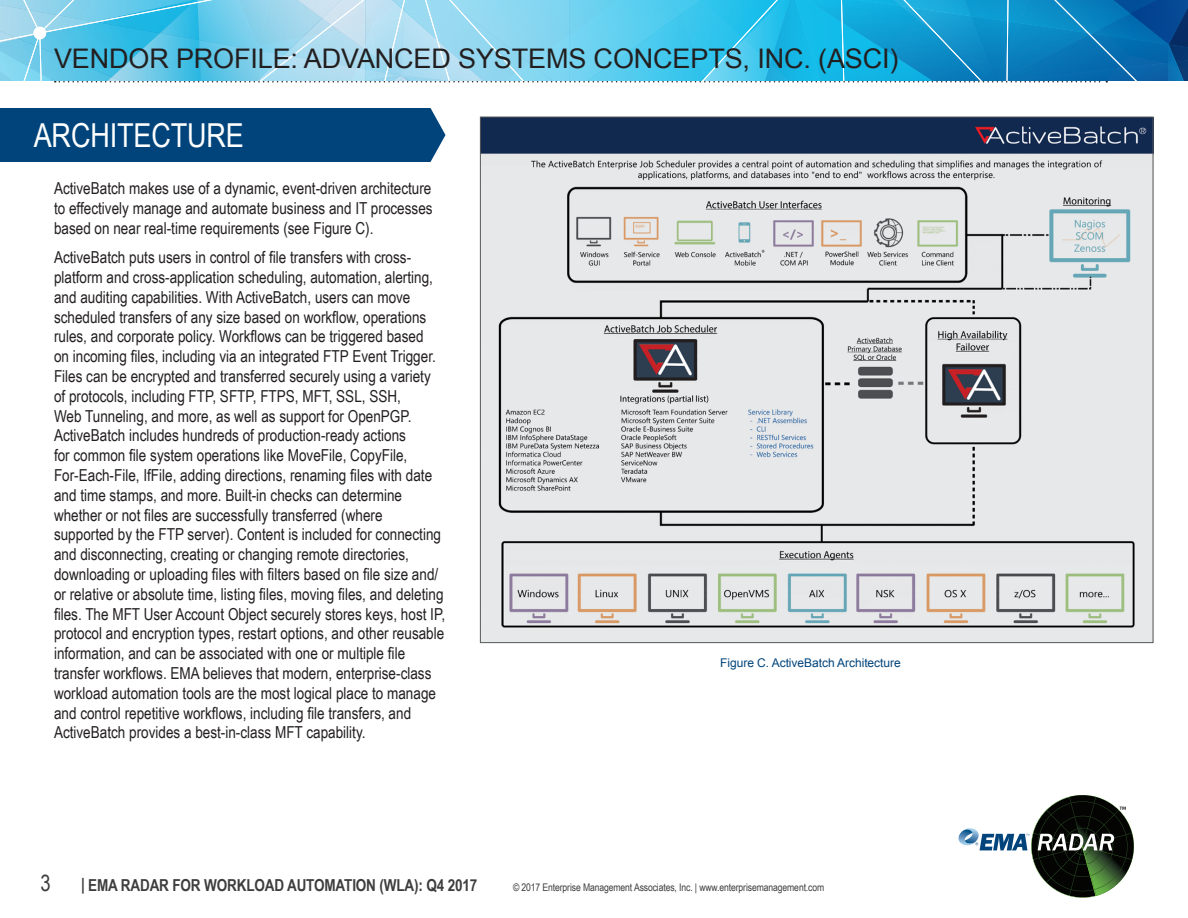
<style>
.page{position:relative;width:1188px;height:918px;background:#fff}
.page>*{position:absolute;margin:0;border:0;box-sizing:border-box;transform-origin:0 0}
.ARROW_HEADER{font:33px "Arial Narrow";letter-spacing:-.005em;color:#fff}
.t1{font:27px "Arial";letter-spacing:-.005em;color:#231f20}
.t2{font:22.5px "Arial Narrow";color:#3e3e3f}
.t3{font:16.5px/19.8px "Arial Narrow";color:#231f20;text-align:justify}
.t4{font:700 16.5px "Arial Narrow";letter-spacing:-.01em;color:#3e3e3f}
.Captions{font:12px "Arial";letter-spacing:-.005em;color:#00447b}
.t5{font:10.5px "Arial Narrow";letter-spacing:-.01em;color:#3e3e3f}
</style>
<div class="page">
<svg style="left:0;top:0;width:1188px;height:82px;background:#55bae0"></svg>
<svg style="left:958px;top:795px;width:176px;height:103px"></svg>
<img style="left:482px;top:119px;width:669px;height:522px">
<div style="left:0;top:108px;width:446px;height:54px;background:#00447b"></div>
<h2 class="t1" style="left:54px;top:40px;width:846px">VENDOR PROFILE: ADVANCED SYSTEMS CONCEPTS, INC. (ASCI)</h2>
<p class="ARROW_HEADER" style="left:34px;top:111px;width:212px">ARCHITECTURE</p>
<p class="t3" style="left:54px;top:178px;width:380px">ActiveBatch makes use of a dynamic, event-driven architecture to effectively manage and automate business and IT processes based on near real-time requirements (see Figure C).</p>
<p class="t3" style="left:54px;top:247px;width:393px;text-align:left">ActiveBatch puts users in control of file transfers with cross&shy;platform and cross-application scheduling, automation, alerting, and auditing capabilities. With ActiveBatch, users can move scheduled transfers of any size based on workflow, operations rules, and corporate policy. Workflows can be triggered based<br>on incoming files, including via an integrated FTP Event Trigger.<br>Files can be encrypted and transferred securely using a variety of protocols, including FTP, SFTP, FTPS, MFT, SSL, SSH,<br>Web Tunneling, and more, as well as support for OpenPGP.<br>ActiveBatch includes hundreds of production-ready actions<br>for common file system operations like MoveFile, CopyFile, For-Each-File, IfFile, adding directions, renaming files with date and time stamps, and more. Built-in checks can determine whether or not files are successfully transferred (where supported by the FTP server). Content is included for connecting and disconnecting, creating or changing remote directories, downloading or uploading files with filters based on file size and/ or relative or absolute time, listing files, moving files, and deleting files. The MFT User Account Object securely stores keys, host IP, protocol and encryption types, restart options, and other reusable information, and can be associated with one or multiple file transfer workflows. EMA believes that modern, enterprise-class workload automation tools are the most logical place to manage and control repetitive workflows, including file transfers, and ActiveBatch provides a best-in-class MFT capability.</p>
<p class="Captions" style="left:720px;top:655px;width:182px">Figure C. ActiveBatch Architecture</p>
<h3 class="t2" style="left:40px;top:867px;width:12px">3</h3>
<p class="t4" style="left:81px;top:873px;width:398px">| EMA RADAR FOR WORKLOAD AUTOMATION (WLA): Q4 2017</p>
<p class="t5" style="left:513px;top:880px;width:313px">© 2017 Enterprise Management Associates, Inc. | www.enterprisemanagement.com</p>
</div>
